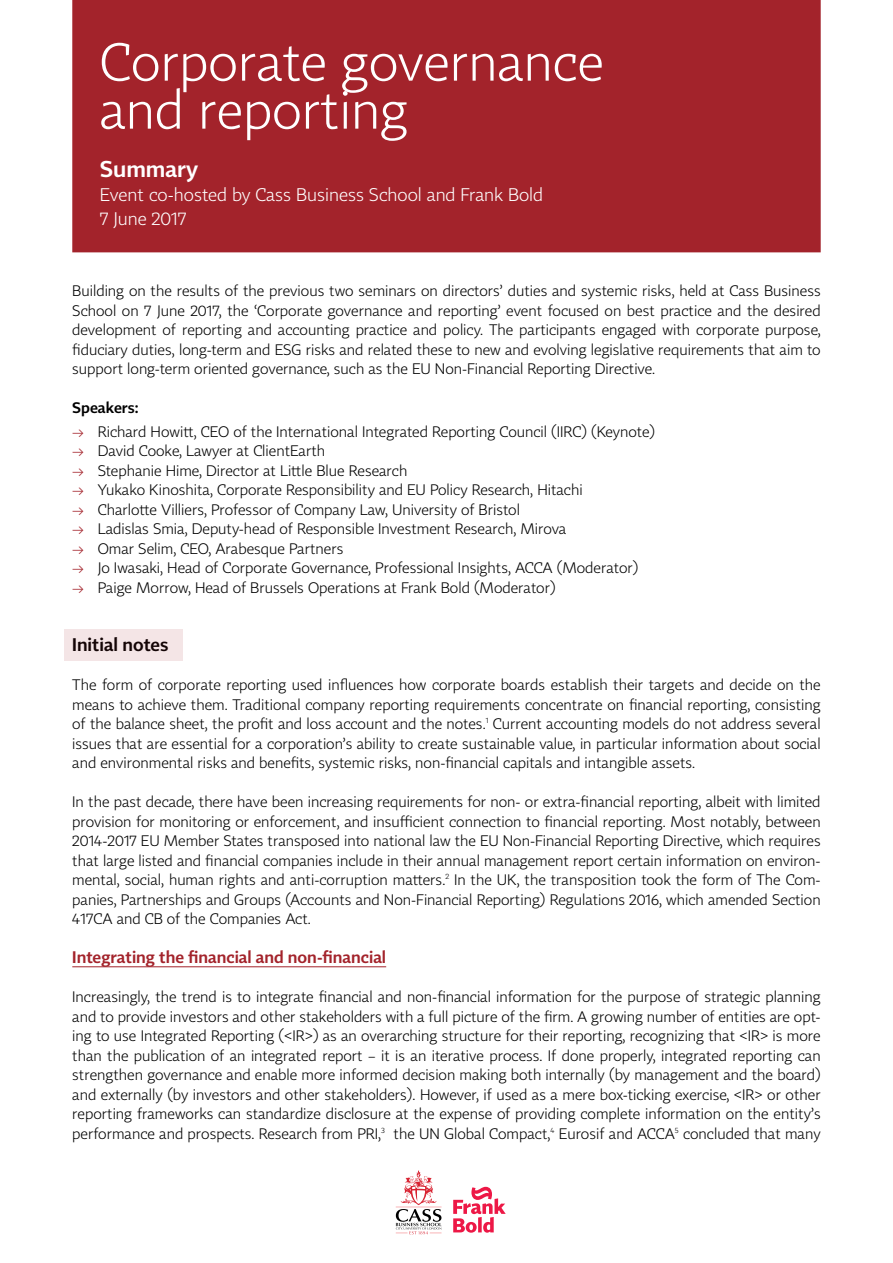
<style>
.page{position:relative;width:893px;height:1263px;background:#fff}
.page>*{position:absolute;margin:0;border:0;box-sizing:border-box;transform-origin:0 0}
.t1{font:300 52.5px/48px "Tabac Sans";color:#fff}
.t2{font:300 22.5px "Tabac Sans";color:#fff}
.t3{font:300 18px/24px "Tabac Sans";color:#fff}
.t4{font:300 18px "Tabac Sans";color:#000}
.t5{font:300 16.5px "Tabac Sans";color:#a3232b}
.t6{font:300 15px/19.5px "Tabac Sans";color:#000;text-align:justify}
.t7{font:300 15px "Tabac Sans";color:#000}
.s1{color:#a3232b}
</style>
<div class="page">
<svg style="left:396px;top:1170px;width:46px;height:64px"></svg>
<svg style="left:453px;top:1187px;width:53px;height:46px"></svg>
<div style="left:72px;top:0;width:749px;height:252px;background:#a3232b"></div>
<hr style="left:72px;top:966px;width:314px;height:1px;background:#a3232b">
<div style="left:64px;top:629px;width:119px;height:31px;background:#f4e5e6"></div>
<h1 class="t1" style="left:100px;top:39px;width:506px">Corporate governance and reporting</h1>
<h2 class="t2" style="left:100px;top:155px;width:100px">Summary</h2>
<p class="t3" style="left:100px;top:183px;width:445px">Event co-hosted by Cass Business School and Frank Bold<br>7 June 2017</p>
<p class="t6" style="left:72px;top:281px;width:750px">Building on the results of the previous two seminars on directors’ duties and systemic risks, held at Cass Business School on 7 June 2017, the ‘Corporate governance and reporting’ event focused on best practice and the desired development of reporting and accounting practice and policy. The participants engaged with corporate purpose, fiduciary duties, long-term and ESG risks and related these to new and evolving legislative requirements that aim to support long-term oriented governance, such as the EU Non-Financial Reporting Directive.</p>
<p class="t7" style="left:72px;top:398px;width:68px">Speakers:</p>
<p class="t6" style="left:72px;top:422px;width:584px"><span class="s1">→</span> Richard Howitt, CEO of the International Integrated Reporting Council (IIRC) (Keynote)</p>
<p class="t6" style="left:72px;top:441px;width:254px"><span class="s1">→</span> David Cooke, Lawyer at ClientEarth</p>
<p class="t6" style="left:72px;top:461px;width:337px"><span class="s1">→</span> Stephanie Hime, Director at Little Blue Research</p>
<p class="t6" style="left:72px;top:480px;width:512px"><span class="s1">→</span> Yukako Kinoshita, Corporate Responsibility and EU Policy Research, Hitachi</p>
<p class="t6" style="left:72px;top:500px;width:449px"><span class="s1">→</span> Charlotte Villiers, Professor of Company Law, University of Bristol</p>
<p class="t6" style="left:72px;top:519px;width:496px"><span class="s1">→</span> Ladislas Smia, Deputy-head of Responsible Investment Research, Mirova</p>
<p class="t6" style="left:72px;top:539px;width:273px"><span class="s1">→</span> Omar Selim, CEO, Arabesque Partners</p>
<p class="t6" style="left:72px;top:558px;width:568px"><span class="s1">→</span> Jo Iwasaki, Head of Corporate Governance, Professional Insights, ACCA (Moderator)</p>
<p class="t6" style="left:72px;top:578px;width:485px"><span class="s1">→</span> Paige Morrow, Head of Brussels Operations at Frank Bold (Moderator)</p>
<p class="t4" style="left:72px;top:634px;width:98px">Initial notes</p>
<p class="t6" style="left:72px;top:675px;width:750px">The form of corporate reporting used influences how corporate boards establish their targets and decide on the means to achieve them. Traditional company reporting requirements concentrate on financial reporting, consisting of the balance sheet, the profit and loss account and the notes.<sup>1</sup> Current accounting models do not address several issues that are essential for a corporation’s ability to create sustainable value, in particular information about social and environmental risks and benefits, systemic risks, non-financial capitals and intangible assets.</p>
<p class="t6" style="left:72px;top:792px;width:750px">In the past decade, there have been increasing requirements for non- or extra-financial reporting, albeit with limited provision for monitoring or enforcement, and insufficient connection to financial reporting. Most notably, between 2014-2017 EU Member States transposed into national law the EU Non-Financial Reporting Directive, which requires that large listed and financial companies include in their annual management report certain information on environ&shy;mental, social, human rights and anti-corruption matters.<sup>2</sup> In the UK, the transposition took the form of The Com&shy;panies, Partnerships and Groups (Accounts and Non-Financial Reporting) Regulations 2016, which amended Section 417CA and CB of the Companies Act.</p>
<p class="t5" style="left:72px;top:947px;width:315px">Integrating the financial and non-financial</p>
<p class="t6" style="left:72px;top:987px;width:750px">Increasingly, the trend is to integrate financial and non-financial information for the purpose of strategic planning and to provide investors and other stakeholders with a full picture of the firm. A growing number of entities are opt&shy;ing to use Integrated Reporting (&lt;IR&gt;) as an overarching structure for their reporting, recognizing that &lt;IR&gt; is more than the publication of an integrated report – it is an iterative process. If done properly, integrated reporting can strengthen governance and enable more informed decision making both internally (by management and the board) and externally (by investors and other stakeholders). However, if used as a mere box-ticking exercise, &lt;IR&gt; or other reporting frameworks can standardize disclosure at the expense of providing complete information on the entity’s performance and prospects. Research from PRI,<sup>3</sup> the UN Global Compact,<sup>4</sup> Eurosif and ACCA<sup>5</sup> concluded that many</p>
</div>
